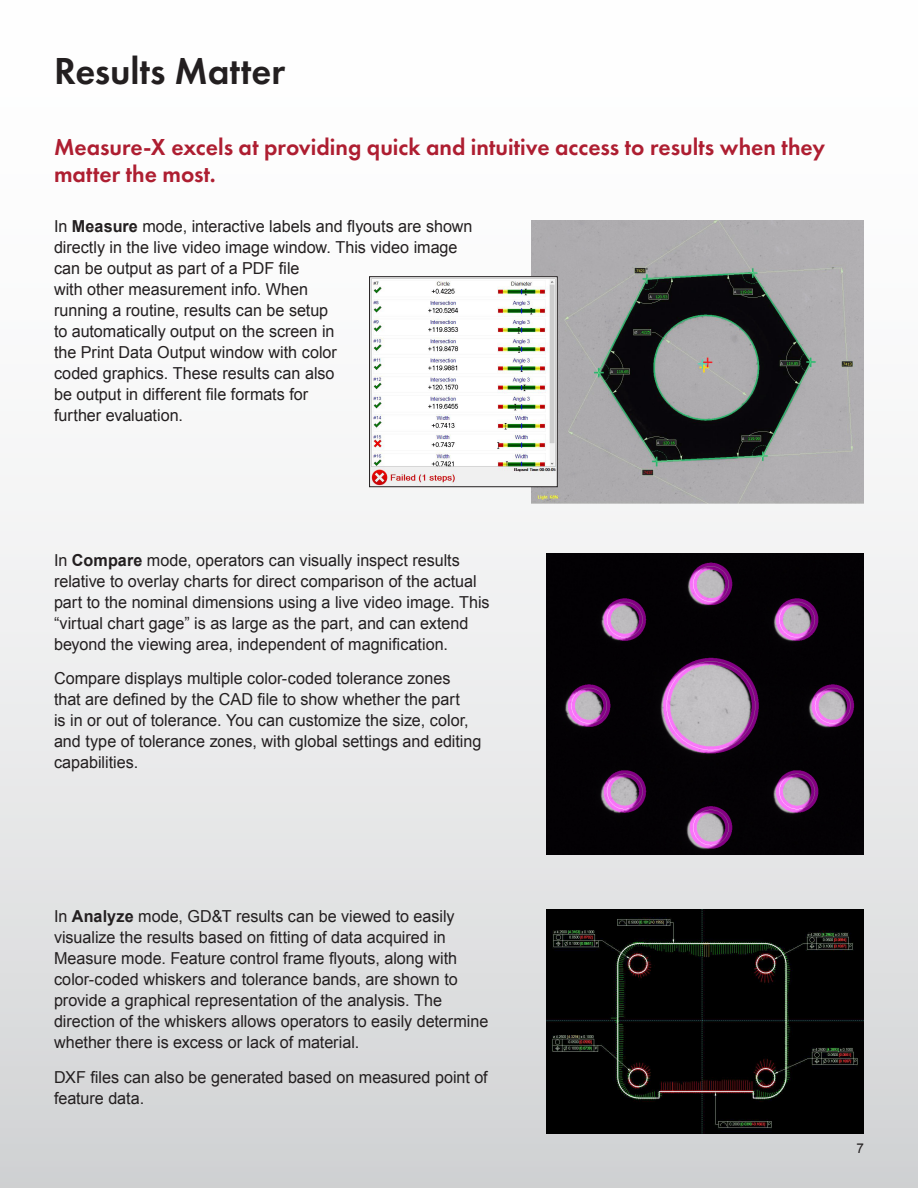
<style>
.page{position:relative;width:918px;height:1188px;background:#fff}
.page>*{position:absolute;margin:0;border:0;box-sizing:border-box;transform-origin:0 0}
.t1{font:600 39px "Futura PT";color:#231f20}
.t2{font:600 24px/27px "Futura PT";color:#ae1e31}
.t3{font:16.5px/21px "Arial";color:#231f20}
.t4{font:13.5px "Arial";color:#231f20}
.s1{font-weight:700}
</style>
<div class="page">
<div style="left:0;top:0;width:918px;height:1188px;background:linear-gradient(to bottom,#fff,#d6d7d8)"></div>
<img style="left:0;top:634px;width:1px;height:554px">
<img style="left:546px;top:554px;width:318px;height:301px">
<img style="left:546px;top:910px;width:318px;height:224px">
<img style="left:532px;top:220px;width:332px;height:283px">
<img style="left:371px;top:278px;width:185px;height:207px">
<div style="left:369px;top:276px;width:189px;height:211px;border:1px solid #231f20"></div>
<h1 class="t1" style="left:54px;top:46px;width:232px">Results Matter</h1>
<h2 class="t2" style="left:54px;top:134px;width:773px">Measure-X excels at providing quick and intuitive access to results when they matter the most.</h2>
<p class="t3" style="left:54px;top:216px;width:420px">In <span class="s1">Measure</span> mode, interactive labels and flyouts are shown directly in the live video image window. This video image can be output as part of a PDF file<br>with other measurement info. When<br>running a routine, results can be setup<br>to automatically output on the screen in<br>the Print Data Output window with color<br>coded graphics. These results can also<br>be output in different file formats for<br>further evaluation.</p>
<p class="t3" style="left:54px;top:550px;width:437px">In <span class="s1">Compare</span> mode, operators can visually inspect results relative to overlay charts for direct comparison of the actual part to the nominal dimensions using a live video image. This “virtual chart gage” is as large as the part, and can extend beyond the viewing area, independent of magnification.</p>
<p class="t3" style="left:54px;top:668px;width:429px">Compare displays multiple color-coded tolerance zones that are defined by the CAD file to show whether the part<br>is in or out of tolerance. You can customize the size, color, and type of tolerance zones, with global settings and editing capabilities.</p>
<p class="t3" style="left:54px;top:906px;width:436px">In <span class="s1">Analyze</span> mode, GD&amp;T results can be viewed to easily visualize the results based on fitting of data acquired in Measure mode. Feature control frame flyouts, along with color-coded whiskers and tolerance bands, are shown to provide a graphical representation of the analysis. The direction of the whiskers allows operators to easily determine whether there is excess or lack of material.</p>
<p class="t3" style="left:54px;top:1067px;width:435px">DXF files can also be generated based on measured point of feature data.</p>
<p class="t4" style="left:856px;top:1139px;width:9px">7</p>
</div>
